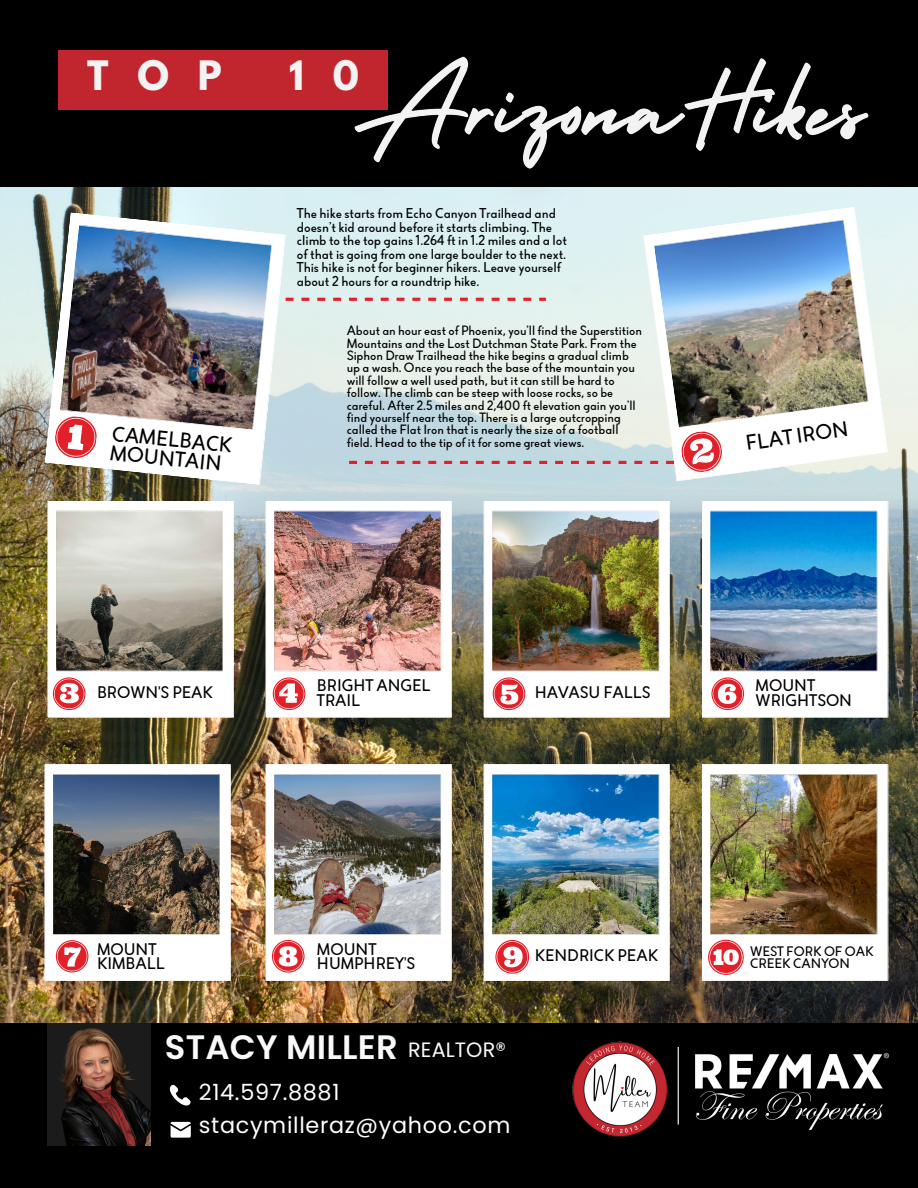
<style>
.page{position:relative;width:918px;height:1188px;background:#fff}
.page>*{position:absolute;margin:0;border:0;box-sizing:border-box;transform-origin:0 0}
.t1{font:700 36px "League Spartan";color:#f3f3f3}
.t2{font:600 33.9px "Poppins";letter-spacing:.005em;color:#f9f9f9}
.t3{font:22.35px "Poppins";letter-spacing:.03em;color:#fff}
.t4{font:21.3px "Altona Sans";color:#000}
.t5{font:20.7px "Poppins";letter-spacing:.005em;color:#f9f9f9}
.t6{font:16.8px/14.7px "Altona Sans";color:#000}
.t7{font:14.25px/13.5px "Altona Sans";color:#000}
.t8{font:13.8px/12.3px "Altona Sans";color:#000}
.t9{font:13.5px/12.3px "Altona Sans";color:#000}
</style>
<div class="page">
<img style="left:0;top:187px;width:918px;height:836px">
<div style="left:0;top:0;width:918px;height:187px;background:#000"></div>
<img style="left:702px;top:764px;width:186px;height:217px">
<svg style="left:634px;top:461px;width:8px;height:3px"></svg>
<svg style="left:619px;top:461px;width:7px;height:3px"></svg>
<svg style="left:603px;top:461px;width:8px;height:3px"></svg>
<svg style="left:587px;top:461px;width:8px;height:3px"></svg>
<svg style="left:571px;top:461px;width:8px;height:3px"></svg>
<svg style="left:555px;top:461px;width:8px;height:3px"></svg>
<svg style="left:539px;top:461px;width:8px;height:3px"></svg>
<svg style="left:523px;top:461px;width:8px;height:3px"></svg>
<svg style="left:508px;top:461px;width:7px;height:3px"></svg>
<svg style="left:492px;top:461px;width:8px;height:3px"></svg>
<svg style="left:476px;top:461px;width:8px;height:3px"></svg>
<svg style="left:460px;top:461px;width:8px;height:3px"></svg>
<svg style="left:444px;top:461px;width:8px;height:3px"></svg>
<svg style="left:428px;top:461px;width:8px;height:3px"></svg>
<svg style="left:412px;top:461px;width:8px;height:3px"></svg>
<svg style="left:397px;top:461px;width:8px;height:3px"></svg>
<svg style="left:381px;top:461px;width:8px;height:3px"></svg>
<svg style="left:365px;top:461px;width:8px;height:3px"></svg>
<svg style="left:349px;top:461px;width:8px;height:3px"></svg>
<svg style="left:643px;top:453px;width:245px;height:29px"></svg>
<img style="left:643px;top:228px;width:245px;height:225px">
<svg style="left:539px;top:298px;width:7px;height:3px"></svg>
<svg style="left:523px;top:298px;width:8px;height:3px"></svg>
<svg style="left:508px;top:298px;width:7px;height:3px"></svg>
<svg style="left:492px;top:298px;width:8px;height:3px"></svg>
<svg style="left:476px;top:298px;width:8px;height:3px"></svg>
<svg style="left:460px;top:298px;width:8px;height:3px"></svg>
<svg style="left:444px;top:298px;width:8px;height:3px"></svg>
<svg style="left:428px;top:298px;width:8px;height:3px"></svg>
<svg style="left:412px;top:298px;width:8px;height:3px"></svg>
<svg style="left:397px;top:298px;width:7px;height:3px"></svg>
<svg style="left:381px;top:298px;width:8px;height:3px"></svg>
<svg style="left:365px;top:298px;width:8px;height:3px"></svg>
<svg style="left:349px;top:298px;width:8px;height:3px"></svg>
<svg style="left:333px;top:298px;width:8px;height:3px"></svg>
<svg style="left:317px;top:298px;width:8px;height:3px"></svg>
<svg style="left:301px;top:298px;width:8px;height:3px"></svg>
<svg style="left:286px;top:298px;width:8px;height:3px"></svg>
<img style="left:45px;top:213px;width:14px;height:272px">
<img style="left:59px;top:212px;width:227px;height:273px">
<div style="left:0;top:1023px;width:918px;height:165px;background:#000"></div>
<svg style="left:169px;top:1085px;width:22px;height:21px"></svg>
<svg style="left:171px;top:1122px;width:20px;height:16px"></svg>
<img style="left:47px;top:1024px;width:104px;height:121px">
<img style="left:572px;top:1041px;width:106px;height:96px">
<hr style="left:678px;top:1047px;width:1px;height:78px;background:#fff">
<img style="left:696px;top:1054px;width:192px;height:76px">
<svg style="left:48px;top:501px;width:186px;height:216px"></svg>
<img style="left:266px;top:501px;width:186px;height:216px">
<svg style="left:53px;top:414px;width:46px;height:46px"></svg>
<svg style="left:666px;top:429px;width:59px;height:46px"></svg>
<img style="left:484px;top:501px;width:186px;height:216px">
<img style="left:702px;top:501px;width:186px;height:216px">
<svg style="left:45px;top:764px;width:186px;height:217px"></svg>
<img style="left:266px;top:764px;width:186px;height:217px">
<img style="left:484px;top:764px;width:186px;height:217px">
<img style="left:708px;top:940px;width:37px;height:36px">
<img style="left:301px;top:56px;width:617px;height:172px">
<div style="left:58px;top:50px;width:330px;height:60px;background:#c1252e"></div>
<p class="t1" style="left:87px;top:58px;width:136px">TOP</p>
<p class="t1" style="left:289px;top:58px;width:71px">1 0</p>
<p class="t7" style="left:297px;top:208px;width:272px">The hike starts from Echo Canyon Trailhead and doesn’t kid around before it starts climbing. The climb to the top gains 1.264 ft in 1.2 miles and a lot of that is going from one large boulder to the next.<br>This hike is not for beginner hikers. Leave yourself about 2 hours for a roundtrip hike.</p>
<p class="t9" style="left:347px;top:325px;width:297px">About an hour east of Phoenix, you’ll find the Superstition Mountains and the Lost Dutchman State Park. From the Siphon Draw Trailhead the hike begins a gradual climb up a wash. Once you reach the base of the mountain you will follow a well used path, but it can still be hard to follow. The climb can be steep with loose rocks, so be careful. After 2.5 miles and 2,400 ft elevation gain you’ll find yourself near the top. There is a large outcropping called the Flat Iron that is nearly the size of a football field. Head to the tip of it for some great views.</p>
<p class="t4" style="left:113px;top:424px;width:122px;rotate:6deg">CAMELBACK</p>
<p class="t4" style="left:745px;top:434px;width:105px;rotate:-8deg">FLAT IRON</p>
<p class="t4" style="left:111px;top:443px;width:113px;rotate:6deg">MOUNTAIN</p>
<p class="t6" style="left:97px;top:686px;width:117px">BROWN'S PEAK</p>
<p class="t6" style="left:317px;top:679px;width:115px">BRIGHT ANGEL</p>
<p class="t6" style="left:317px;top:694px;width:45px">TRAIL</p>
<p class="t6" style="left:535px;top:686px;width:117px">HAVASU FALLS</p>
<p class="t6" style="left:756px;top:679px;width:61px">MOUNT</p>
<p class="t6" style="left:756px;top:694px;width:98px">WRIGHTSON</p>
<p class="t6" style="left:97px;top:943px;width:61px">MOUNT</p>
<p class="t6" style="left:97px;top:957px;width:69px">KIMBALL</p>
<p class="t6" style="left:317px;top:943px;width:100px">MOUNT<br>HUMPHREY'S</p>
<p class="t2" style="left:165px;top:1023px;width:234px">STACY MILLER</p>
<p class="t5" style="left:408px;top:1035px;width:99px">REALTOR®</p>
<p class="t3" style="left:199px;top:1076px;width:142px">214.597.8881</p>
<p class="t3" style="left:199px;top:1110px;width:313px">stacymilleraz@yahoo.com</p>
<p class="t6" style="left:535px;top:949px;width:125px">KENDRICK PEAK</p>
<p class="t8" style="left:750px;top:946px;width:125px">WEST FORK OF OAK<br>CREEK CANYON</p>
</div>
